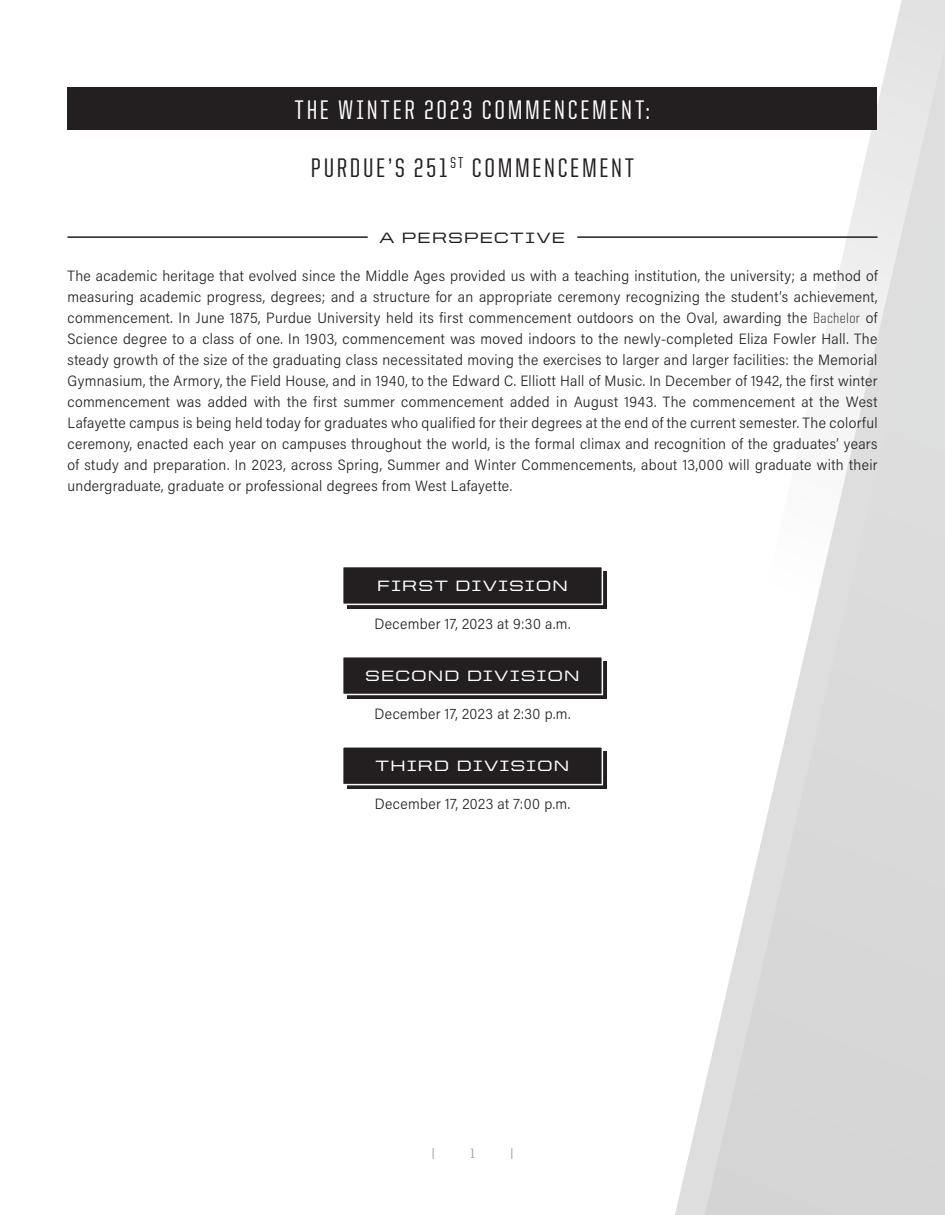
<style>
.page{position:relative;width:945px;height:1215px;background:#fff}
.page>*{position:absolute;margin:0;border:0;box-sizing:border-box;transform-origin:0 0}
.t1{font:500 27px "United Sans Cond";letter-spacing:.105em;color:#fff}
.t2{font:500 27px "United Sans Cond";letter-spacing:.1em;color:#231f20}
.t3{font:300 15px/21px "Acumin Pro Semi Cond";letter-spacing:.025em;color:#231f20;text-align:justify}
.t4{font:500 15px "United Sans Ext";letter-spacing:.01em;color:#fff}
.t5{font:500 15px "United Sans Ext";letter-spacing:.02em;color:#231f20}
.t6{font:500 13.5px "United Sans Cond";color:#939598}
.s1{font-family:"United Sans Semi Cond"}
</style>
<div class="page">
<svg style="left:616px;top:0;width:329px;height:88px"></svg>
<svg style="left:675px;top:45px;width:270px;height:1170px"></svg>
<svg style="left:680px;top:147px;width:265px;height:1068px;fill:#dedede"></svg>
<div style="left:68px;top:88px;width:810px;height:42px;background:#231f20"></div>
<hr style="left:68px;top:236px;width:300px;height:2px;background:#231f20">
<hr style="left:577px;top:236px;width:301px;height:2px;background:#231f20">
<div style="left:347px;top:571px;width:260px;height:38px;background:linear-gradient(to bottom,#302c2d,#2f2b2c)"></div>
<div style="left:343px;top:567px;width:259px;height:37px;background:#231f20"></div>
<div style="left:342px;top:566px;width:261px;height:39px;border:2px solid #fff"></div>
<svg style="left:347px;top:752px;width:260px;height:37px"></svg>
<div style="left:343px;top:747px;width:259px;height:38px;background:#231f20"></div>
<div style="left:342px;top:746px;width:261px;height:39px;border:2px solid #fff"></div>
<svg style="left:347px;top:661px;width:260px;height:38px"></svg>
<div style="left:343px;top:657px;width:259px;height:37px;background:#231f20"></div>
<div style="left:342px;top:656px;width:261px;height:39px;border:2px solid #fff"></div>
<h1 class="t1" style="left:295px;top:96px;width:357px">THE WINTER 2023 COMMENCEMENT:</h1>
<h1 class="t2" style="left:311px;top:155px;width:325px">PURDUE’S 251<sup>ST</sup> COMMENCEMENT</h1>
<p class="t5" style="left:379px;top:229px;width:188px">A PERSPECTIVE</p>
<p class="t3" style="left:68px;top:265px;width:812px">The academic heritage that evolved since the Middle Ages provided us with a teaching institution, the university; a method of measuring academic progress, degrees; and a structure for an appropriate ceremony recognizing the student’s achievement, commencement. In June 1875, Purdue University held its first commencement outdoors on the Oval, awarding the <span class="s1">Bachelor</span> of Science degree to a class of one. In 1903, commencement was moved indoors to the newly-completed Eliza Fowler Hall. The steady growth of the size of the graduating class necessitated moving the exercises to larger and larger facilities: the Memorial Gymnasium, the Armory, the Field House, and in 1940, to the Edward C. Elliott Hall of Music. In December of 1942, the first winter commencement was added with the first summer commencement added in August 1943. The commencement at the West Lafayette campus is being held today for graduates who qualified for their degrees at the end of the current semester. The colorful ceremony, enacted each year on campuses throughout the world, is the formal climax and recognition of the graduates’ years of study and preparation. In 2023, across Spring, Summer and Winter Commencements, about 13,000 will graduate with their undergraduate, graduate or professional degrees from West Lafayette.</p>
<p class="t4" style="left:376px;top:577px;width:194px">FIRST DIVISION</p>
<p class="t3" style="left:375px;top:613px;width:197px">December 17, 2023 at 9:30 a.m.</p>
<p class="t4" style="left:365px;top:667px;width:217px">SECOND DIVISION</p>
<p class="t3" style="left:375px;top:703px;width:197px">December 17, 2023 at 2:30 p.m.</p>
<p class="t4" style="left:375px;top:757px;width:196px">THIRD DIVISION</p>
<p class="t3" style="left:375px;top:793px;width:197px">December 17, 2023 at 7:00 p.m.</p>
<p class="t6" style="left:432px;top:1146px;width:4px">|</p>
<p class="t6" style="left:470px;top:1146px;width:6px">1</p>
<p class="t6" style="left:510px;top:1146px;width:4px">|</p>
</div>
